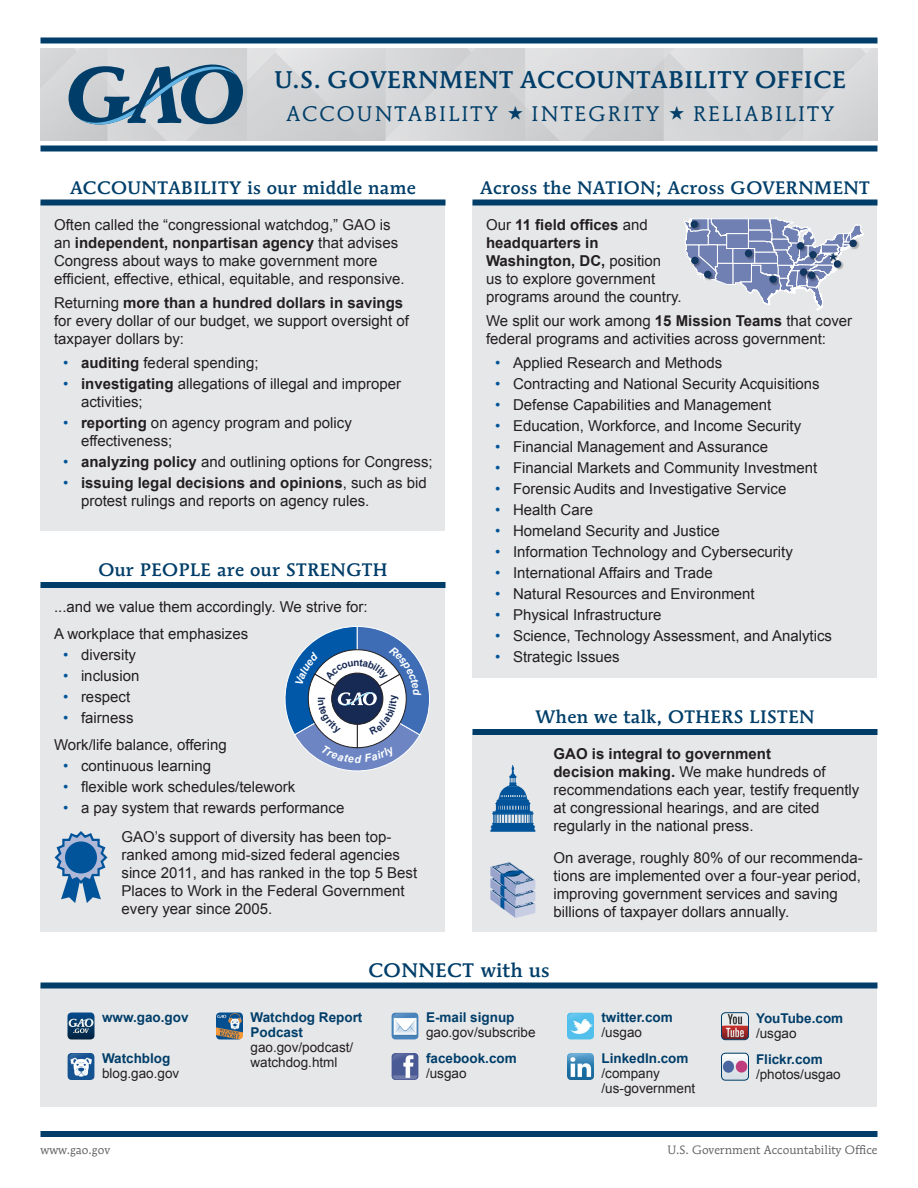
<style>
.page{position:relative;width:918px;height:1188px;background:#fff}
.page>*{position:absolute;margin:0;border:0;box-sizing:border-box;transform-origin:0 0}
.t1{font:500 24px "Mendoza Roman";letter-spacing:.025em;color:#003e69}
.t2{font:21px "Mendoza Roman";letter-spacing:.11em;color:#003e69}
.t3{font:500 19.5px "Mendoza Roman";letter-spacing:.025em;color:#003e69}
.t4{font:500 18px "Mendoza Roman";letter-spacing:.025em;color:#003e69}
.Basic_-_hyphens{font:15px/18px "Arial";color:#231f20}
.sidebar_text{font:13.5px/15px "Arial";color:#231f20}
.sidebar_text-2{font:700 13.5px/15px "Arial";color:#003e69}
.t5{font:12px "Mendoza Roman";color:#636366}
.s1{font-weight:700}
.s2{color:#01549a}
.s3{font-weight:700;color:#003e69}
.s4{font-weight:400;color:#231f20}
</style>
<div class="page">
<div style="left:472px;top:732px;width:406px;height:200px;background:#e6e7e9"></div>
<div style="left:40px;top:585px;width:406px;height:347px;background:#e6e7e9"></div>
<div style="left:40px;top:986px;width:838px;height:121px;background:#e6e7e9"></div>
<div style="left:40px;top:1131px;width:838px;height:6px;background:#003e69"></div>
<div style="left:40px;top:38px;width:838px;height:6px;background:#003e69"></div>
<div style="left:40px;top:146px;width:838px;height:6px;background:#003e69"></div>
<img style="left:216px;top:1012px;width:27px;height:27px">
<img style="left:68px;top:1012px;width:26px;height:28px">
<img style="left:392px;top:1053px;width:26px;height:27px">
<img style="left:567px;top:1012px;width:27px;height:28px">
<img style="left:567px;top:1053px;width:27px;height:27px">
<img style="left:68px;top:1053px;width:26px;height:27px">
<img style="left:392px;top:1012px;width:26px;height:28px">
<div style="left:40px;top:202px;width:406px;height:329px;background:#e6e7e9"></div>
<div style="left:472px;top:202px;width:406px;height:476px;background:#e6e7e9"></div>
<svg style="left:684px;top:217px;width:179px;height:94px"></svg>
<div style="left:849px;top:240px;width:8px;height:7px;background:#123760;border-radius:50%"></div>
<img style="left:722px;top:1053px;width:26px;height:27px">
<div style="left:721px;top:1053px;width:28px;height:27px;border:1px solid #003e69;border-radius:4px"></div>
<img style="left:722px;top:1014px;width:26px;height:26px">
<div style="left:721px;top:1012px;width:28px;height:28px;border:1px solid #003e69;border-radius:4px"></div>
<div style="left:40px;top:200px;width:406px;height:6px;background:#003e69"></div>
<div style="left:40px;top:582px;width:406px;height:6px;background:#003e69"></div>
<div style="left:472px;top:729px;width:406px;height:6px;background:#003e69"></div>
<div style="left:472px;top:200px;width:406px;height:6px;background:#003e69"></div>
<div style="left:40px;top:982px;width:838px;height:6px;background:#003e69"></div>
<svg style="left:490px;top:765px;width:45px;height:67px"></svg>
<svg style="left:490px;top:862px;width:45px;height:56px"></svg>
<svg style="left:54px;top:831px;width:54px;height:72px"></svg>
<div style="left:65px;top:841px;width:32px;height:32px;background:#01549a;border-radius:50%"></div>
<svg style="left:40px;top:48px;width:838px;height:93px;background:#c8ccd0"></svg>
<svg style="left:284px;top:626px;width:146px;height:146px"></svg>
<p class="t1" style="left:274px;top:64px;width:573px">U.S. GOVERNMENT ACCOUNTABILITY OFFICE</p>
<p class="t2" style="left:286px;top:100px;width:213px">ACCOUNTABILITY</p>
<p class="t2" style="left:532px;top:100px;width:129px">INTEGRITY</p>
<p class="t2" style="left:693px;top:100px;width:142px">RELIABILITY</p>
<p class="t4" style="left:70px;top:176px;width:347px">ACCOUNTABILITY is our middle name</p>
<p class="Basic_-_hyphens" style="left:54px;top:216px;width:352px">Often called the “congressional watchdog,” GAO is an <span class="s1">independent, nonpartisan agency</span> that advises Congress about ways to make government more efficient, effective, ethical, equitable, and responsive.</p>
<p class="Basic_-_hyphens" style="left:54px;top:294px;width:357px">Returning <span class="s1">more than a hundred dollars in savings </span>for every dollar of our budget, we support oversight of taxpayer dollars by:</p>
<p class="Basic_-_hyphens" style="left:63px;top:354px;width:197px"><span class="s2">•</span> <span class="s1">auditing</span> federal spending;</p>
<p class="Basic_-_hyphens" style="left:81px;top:375px;width:322px;text-indent:-18px"><span class="s2">•</span> <span class="s1">investigating</span> allegations of illegal and improper activities;</p>
<p class="Basic_-_hyphens" style="left:81px;top:414px;width:272px;text-indent:-18px"><span class="s2">•</span> <span class="s1">reporting</span> on agency program and policy effectiveness;</p>
<p class="Basic_-_hyphens" style="left:63px;top:453px;width:371px"><span class="s2">•</span> <span class="s1">analyzing policy</span> and outlining options for Congress;</p>
<p class="Basic_-_hyphens" style="left:81px;top:474px;width:347px;text-indent:-18px"><span class="s2">•</span> <span class="s1">issuing legal decisions and opinions</span>, such as bid protest rulings and reports on agency rules.</p>
<p class="t4" style="left:98px;top:559px;width:291px">Our PEOPLE are our STRENGTH</p>
<p class="Basic_-_hyphens" style="left:54px;top:598px;width:315px">...and we value them accordingly. We strive for:</p>
<p class="Basic_-_hyphens" style="left:54px;top:625px;width:196px">A workplace that emphasizes</p>
<p class="Basic_-_hyphens" style="left:63px;top:646px;width:75px"><span class="s2">•</span> diversity</p>
<p class="Basic_-_hyphens" style="left:63px;top:667px;width:78px"><span class="s2">•</span> inclusion</p>
<p class="Basic_-_hyphens" style="left:63px;top:688px;width:69px"><span class="s2">•</span> respect</p>
<p class="Basic_-_hyphens" style="left:63px;top:709px;width:72px"><span class="s2">•</span> fairness</p>
<p class="Basic_-_hyphens" style="left:54px;top:736px;width:174px">Work/life balance, offering</p>
<p class="Basic_-_hyphens" style="left:63px;top:757px;width:150px"><span class="s2">•</span> continuous learning</p>
<p class="Basic_-_hyphens" style="left:63px;top:778px;width:234px"><span class="s2">•</span> flexible work schedules/telework</p>
<p class="Basic_-_hyphens" style="left:63px;top:799px;width:283px"><span class="s2">•</span> a pay system that rewards performance</p>
<p class="Basic_-_hyphens" style="left:122px;top:828px;width:297px">GAO’s support of diversity has been top&shy;ranked among mid-sized federal agencies since 2011, and has ranked in the top 5 Best Places to Work in the Federal Government every year since 2005.</p>
<p class="t4" style="left:480px;top:176px;width:391px">Across the NATION; Across GOVERNMENT</p>
<p class="Basic_-_hyphens" style="left:486px;top:216px;width:197px">Our <span class="s1">11 field offices</span> and <span class="s1">headquarters in<br>Washington, DC,</span> position<br>us to explore government programs around the country.</p>
<p class="Basic_-_hyphens" style="left:486px;top:312px;width:368px">We split our work among <span class="s1">15 Mission Teams</span> that cover federal programs and activities across government:</p>
<p class="Basic_-_hyphens" style="left:495px;top:354px;width:229px"><span class="s2">•</span> Applied Research and Methods</p>
<p class="Basic_-_hyphens" style="left:495px;top:375px;width:326px"><span class="s2">•</span> Contracting and National Security Acquisitions</p>
<p class="Basic_-_hyphens" style="left:495px;top:396px;width:278px"><span class="s2">•</span> Defense Capabilities and Management</p>
<p class="Basic_-_hyphens" style="left:495px;top:417px;width:308px"><span class="s2">•</span> Education, Workforce, and Income Security</p>
<p class="Basic_-_hyphens" style="left:495px;top:438px;width:275px"><span class="s2">•</span> Financial Management and Assurance</p>
<p class="Basic_-_hyphens" style="left:495px;top:459px;width:324px"><span class="s2">•</span> Financial Markets and Community Investment</p>
<p class="Basic_-_hyphens" style="left:495px;top:480px;width:293px"><span class="s2">•</span> Forensic Audits and Investigative Service</p>
<p class="Basic_-_hyphens" style="left:495px;top:501px;width:100px"><span class="s2">•</span> Health Care</p>
<p class="Basic_-_hyphens" style="left:495px;top:522px;width:226px"><span class="s2">•</span> Homeland Security and Justice</p>
<p class="Basic_-_hyphens" style="left:495px;top:543px;width:299px"><span class="s2">•</span> Information Technology and Cybersecurity</p>
<p class="Basic_-_hyphens" style="left:495px;top:564px;width:219px"><span class="s2">•</span> International Affairs and Trade</p>
<p class="Basic_-_hyphens" style="left:495px;top:585px;width:261px"><span class="s2">•</span> Natural Resources and Environment</p>
<p class="Basic_-_hyphens" style="left:495px;top:606px;width:168px"><span class="s2">•</span> Physical Infrastructure</p>
<p class="Basic_-_hyphens" style="left:495px;top:627px;width:339px"><span class="s2">•</span> Science, Technology Assessment, and Analytics</p>
<p class="Basic_-_hyphens" style="left:495px;top:648px;width:126px"><span class="s2">•</span> Strategic Issues</p>
<p class="t4" style="left:535px;top:706px;width:281px">When we talk, OTHERS LISTEN</p>
<p class="Basic_-_hyphens" style="left:554px;top:745px;width:307px"><span class="s1">GAO is integral to government<br>decision making.</span> We make hundreds of recommendations each year, testify frequently at congressional hearings, and are cited regularly in the national press.</p>
<p class="Basic_-_hyphens" style="left:554px;top:849px;width:311px">On average, roughly 80% of our recommenda&shy;tions are implemented over a four-year period, improving government services and saving billions of taxpayer dollars annually.</p>
<p class="sidebar_text-2" style="left:102px;top:1010px;width:88px">www.gao.gov</p>
<p class="sidebar_text" style="left:102px;top:1051px;width:79px"><span class="s3">Watchblog </span>blog.gao.gov</p>
<p class="t3" style="left:368px;top:958px;width:183px">CONNECT with us</p>
<p class="sidebar_text" style="left:250px;top:1010px;width:113px"><span class="s3">Watchdog Report<br>Podcast </span>gao.gov/podcast/ watchdog.html</p>
<p class="sidebar_text" style="left:426px;top:1010px;width:111px"><span class="s3">E-mail signup </span>gao.gov/subscribe</p>
<p class="sidebar_text-2" style="left:426px;top:1051px;width:92px">facebook.com <span class="s4">/usgao</span></p>
<p class="sidebar_text-2" style="left:602px;top:1010px;width:73px">twitter.com <span class="s4">/usgao</span></p>
<p class="sidebar_text" style="left:602px;top:1051px;width:95px"><span class="s3">LinkedIn.com </span>/company /us-government</p>
<p class="sidebar_text-2" style="left:756px;top:1011px;width:89px">YouTube.com</p>
<p class="sidebar_text" style="left:756px;top:1026px;width:42px">/usgao</p>
<p class="sidebar_text-2" style="left:756px;top:1052px;width:68px">Flickr.com</p>
<p class="sidebar_text" style="left:756px;top:1067px;width:86px">/photos/usgao</p>
<p class="t5" style="left:40px;top:1142px;width:71px">www.gao.gov</p>
<p class="t5" style="left:667px;top:1142px;width:212px">U.S. Government Accountability Office</p>
</div>
